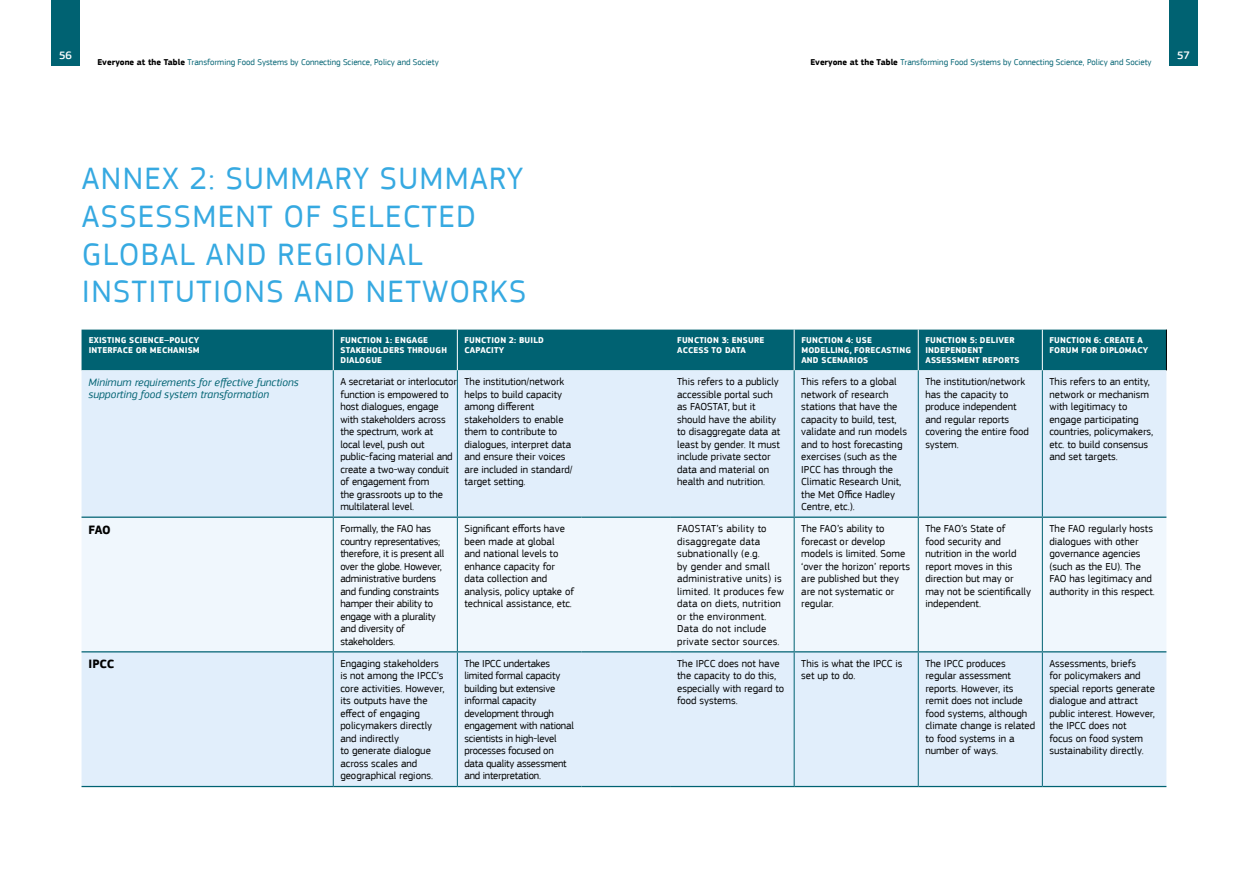
<style>
.page{position:relative;width:1248px;height:886px;background:#fff}
.page>*{position:absolute;margin:0;border:0;box-sizing:border-box;transform-origin:0 0}
.Chapter_name{font:32.5px/37.5px "EC Square Sans Pro";letter-spacing:.04em;color:#36a9e1}
.Table_text{font:700 12.5px "EC Square Sans Pro";color:#000}
.Table_text-2{font:italic 11.25px/12.5px "EC Square Sans Pro";color:#006272}
.t1{font:500 11.25px "EC Square Sans Pro";color:#fff}
.Table_text-3{font:10.62px/12.5px "EC Square Sans Pro";color:#000}
.Table_text-4{font:10.62px/12.5px "EC Square Sans Pro";letter-spacing:-.02em;color:#000}
.Table_text-5{font:10.62px/12.5px "EC Square Sans Pro";letter-spacing:.02em;color:#000}
.Table_Category{font:700 8.75px/10px "EC Square Sans Pro";letter-spacing:.02em;color:#fff}
.t2{font:8.75px "EC Square Sans Pro";color:#006272}
.s1{font-weight:700;color:#000}
</style>
<div class="page">
<div style="left:51px;top:0;width:29px;height:65px;background:#006272"></div>
<div style="left:1169px;top:0;width:28px;height:65px;background:#006272"></div>
<div style="left:81px;top:330px;width:1084px;height:40px;background:#006272"></div>
<div style="left:81px;top:370px;width:1085px;height:416px;background:#e1eefb"></div>
<div style="left:81px;top:518px;width:1085px;height:133px;background:#f0f7fd"></div>
<hr style="left:1165px;top:330px;width:1px;height:40px;background:#000">
<hr style="left:333px;top:330px;width:1px;height:40px;background:#fff">
<hr style="left:457px;top:330px;width:1px;height:40px;background:#fff">
<hr style="left:793px;top:330px;width:1px;height:40px;background:#fff">
<hr style="left:917px;top:330px;width:1px;height:40px;background:#fff">
<hr style="left:1041px;top:330px;width:1px;height:40px;background:#fff">
<hr style="left:793px;top:370px;width:1px;height:146px;background:#006272">
<hr style="left:917px;top:370px;width:1px;height:146px;background:#006272">
<hr style="left:1041px;top:370px;width:1px;height:146px;background:#006272">
<hr style="left:793px;top:518px;width:1px;height:133px;background:#006272">
<hr style="left:917px;top:518px;width:1px;height:133px;background:#006272">
<hr style="left:1041px;top:518px;width:1px;height:133px;background:#006272">
<hr style="left:793px;top:652px;width:1px;height:134px;background:#006272">
<hr style="left:917px;top:652px;width:1px;height:134px;background:#006272">
<hr style="left:1041px;top:652px;width:1px;height:134px;background:#006272">
<hr style="left:333px;top:370px;width:1px;height:146px;background:#006272">
<hr style="left:457px;top:370px;width:1px;height:146px;background:#006272">
<hr style="left:333px;top:518px;width:1px;height:133px;background:#006272">
<hr style="left:457px;top:518px;width:1px;height:133px;background:#006272">
<hr style="left:333px;top:652px;width:1px;height:134px;background:#006272">
<hr style="left:457px;top:652px;width:1px;height:134px;background:#006272">
<hr style="left:81px;top:516px;width:252px;height:2px;background:#006272">
<hr style="left:333px;top:516px;width:124px;height:2px;background:#006272">
<hr style="left:457px;top:516px;width:124px;height:2px;background:#006272">
<hr style="left:581px;top:516px;width:89px;height:2px;background:#006272">
<hr style="left:670px;top:516px;width:124px;height:2px;background:#006272">
<hr style="left:794px;top:516px;width:124px;height:2px;background:#006272">
<hr style="left:918px;top:516px;width:124px;height:2px;background:#006272">
<hr style="left:1042px;top:516px;width:124px;height:2px;background:#006272">
<hr style="left:81px;top:651px;width:252px;height:1px;background:#006272">
<hr style="left:333px;top:651px;width:124px;height:1px;background:#006272">
<hr style="left:457px;top:651px;width:124px;height:1px;background:#006272">
<hr style="left:581px;top:651px;width:89px;height:1px;background:#006272">
<hr style="left:670px;top:651px;width:124px;height:1px;background:#006272">
<hr style="left:794px;top:651px;width:124px;height:1px;background:#006272">
<hr style="left:918px;top:651px;width:124px;height:1px;background:#006272">
<hr style="left:1042px;top:651px;width:124px;height:1px;background:#006272">
<hr style="left:81px;top:786px;width:252px;height:1px;background:#006272">
<hr style="left:333px;top:786px;width:124px;height:1px;background:#006272">
<hr style="left:457px;top:786px;width:124px;height:1px;background:#006272">
<hr style="left:581px;top:786px;width:89px;height:1px;background:#006272">
<hr style="left:670px;top:786px;width:124px;height:1px;background:#006272">
<hr style="left:794px;top:786px;width:124px;height:1px;background:#006272">
<hr style="left:918px;top:786px;width:124px;height:1px;background:#006272">
<hr style="left:1042px;top:786px;width:124px;height:1px;background:#006272">
<p class="t1" style="left:59px;top:49px;width:14px">56</p>
<p class="t1" style="left:1176px;top:49px;width:14px">57</p>
<p class="t2" style="left:97px;top:57px;width:343px"><span class="s1">Everyone at the Table</span> Transforming Food Systems by Connecting Science, Policy and Society</p>
<p class="t2" style="left:810px;top:57px;width:343px"><span class="s1">Everyone at the Table</span> Transforming Food Systems by Connecting Science, Policy and Society</p>
<p class="Chapter_name" style="left:82px;top:160px;width:446px">ANNEX 2: SUMMARY SUMMARY<br>ASSESSMENT OF SELECTED<br>GLOBAL AND REGIONAL<br>INSTITUTIONS AND NETWORKS</p>
<p class="Table_Category" style="left:89px;top:336px;width:112px">EXISTING SCIENCE–POLICY<br>INTERFACE OR MECHANISM</p>
<p class="Table_Category" style="left:340px;top:336px;width:108px">FUNCTION 1: ENGAGE<br>STAKEHOLDERS THROUGH<br>DIALOGUE</p>
<p class="Table_Category" style="left:464px;top:336px;width:81px">FUNCTION 2: BUILD<br>CAPACITY</p>
<p class="Table_Category" style="left:677px;top:336px;width:89px">FUNCTION 3: ENSURE<br>ACCESS TO DATA</p>
<p class="Table_Category" style="left:801px;top:336px;width:111px">FUNCTION 4: USE<br>MODELLING, FORECASTING<br>AND SCENARIOS</p>
<p class="Table_Category" style="left:925px;top:336px;width:96px">FUNCTION 5: DELIVER<br>INDEPENDENT<br>ASSESSMENT REPORTS</p>
<p class="Table_Category" style="left:1049px;top:336px;width:100px">FUNCTION 6: CREATE A<br>FORUM FOR DIPLOMACY</p>
<p class="Table_text-2" style="left:89px;top:376px;width:211px">Minimum requirements for effective functions supporting food system transformation</p>
<p class="Table_text-3" style="left:340px;top:375px;width:118px">A secretariat or interlocutor function is empowered to host dialogues, engage with stakeholders across the spectrum, work at<br>local level, push out public-facing material and create a two-way conduit of engagement from<br>the grassroots up to the multilateral level.</p>
<p class="Table_text-3" style="left:464px;top:375px;width:110px">The institution/network helps to build capacity among different stakeholders to enable them to contribute to dialogues, interpret data and ensure their voices are included in standard/ target setting.</p>
<p class="Table_text-3" style="left:677px;top:375px;width:104px">This refers to a publicly accessible portal such as FAOSTAT, but it should have the ability to disaggregate data at least by gender. It must include private sector data and material on health and nutrition.</p>
<p class="Table_text-3" style="left:801px;top:375px;width:107px">This refers to a global network of research stations that have the capacity to build, test, validate and run models and to host forecasting exercises (such as the<br>IPCC has through the<br>Climatic Research Unit, the Met Office Hadley<br>Centre, etc.).</p>
<p class="Table_text-3" style="left:925px;top:375px;width:105px">The institution/network has the capacity to produce independent and regular reports covering the entire food system.</p>
<p class="Table_text-3" style="left:1049px;top:375px;width:105px">This refers to an entity, network or mechanism with legitimacy to engage participating countries, policymakers, etc. to build consensus and set targets.</p>
<p class="Table_text" style="left:89px;top:522px;width:24px">FAO</p>
<p class="Table_text-4" style="left:340px;top:522px;width:105px">Formally, the FAO has country representatives; therefore, it is present all over the globe. However, administrative burdens and funding constraints hamper their ability to engage with a plurality and diversity of stakeholders.</p>
<p class="Table_text-3" style="left:464px;top:522px;width:111px">Significant efforts have been made at global<br>and national levels to enhance capacity for data collection and analysis, policy uptake of technical assistance, etc.</p>
<p class="Table_text-5" style="left:677px;top:522px;width:108px">FAOSTAT’s ability to disaggregate data subnationally (e.g.<br>by gender and small administrative units) is limited. It produces few data on diets, nutrition or the environment.<br>Data do not include private sector sources.</p>
<p class="Table_text-3" style="left:801px;top:522px;width:110px">The FAO’s ability to forecast or develop models is limited. Some ‘over the horizon’ reports are published but they are not systematic or regular.</p>
<p class="Table_text-3" style="left:925px;top:522px;width:107px">The FAO’s State of<br>food security and nutrition in the world report moves in this direction but may or may not be scientifically independent.</p>
<p class="Table_text-3" style="left:1049px;top:522px;width:107px">The FAO regularly hosts dialogues with other governance agencies (such as the EU). The<br>FAO has legitimacy and authority in this respect.</p>
<p class="Table_text" style="left:89px;top:657px;width:27px">IPCC</p>
<p class="Table_text-3" style="left:340px;top:657px;width:106px">Engaging stakeholders is not among the IPCC’s core activities. However, its outputs have the effect of engaging policymakers directly and indirectly<br>to generate dialogue across scales and geographical regions.</p>
<p class="Table_text-4" style="left:464px;top:657px;width:111px">The IPCC undertakes limited formal capacity building but extensive informal capacity development through engagement with national scientists in high-level processes focused on data quality assessment and interpretation.</p>
<p class="Table_text-3" style="left:677px;top:657px;width:109px">The IPCC does not have the capacity to do this, especially with regard to food systems.</p>
<p class="Table_text-3" style="left:801px;top:657px;width:103px">This is what the IPCC is set up to do.</p>
<p class="Table_text-3" style="left:925px;top:657px;width:111px">The IPCC produces regular assessment reports. However, its remit does not include food systems, although climate change is related to food systems in a number of ways.</p>
<p class="Table_text-3" style="left:1049px;top:657px;width:107px">Assessments, briefs<br>for policymakers and special reports generate dialogue and attract public interest. However, the IPCC does not<br>focus on food system sustainability directly.</p>
</div>
